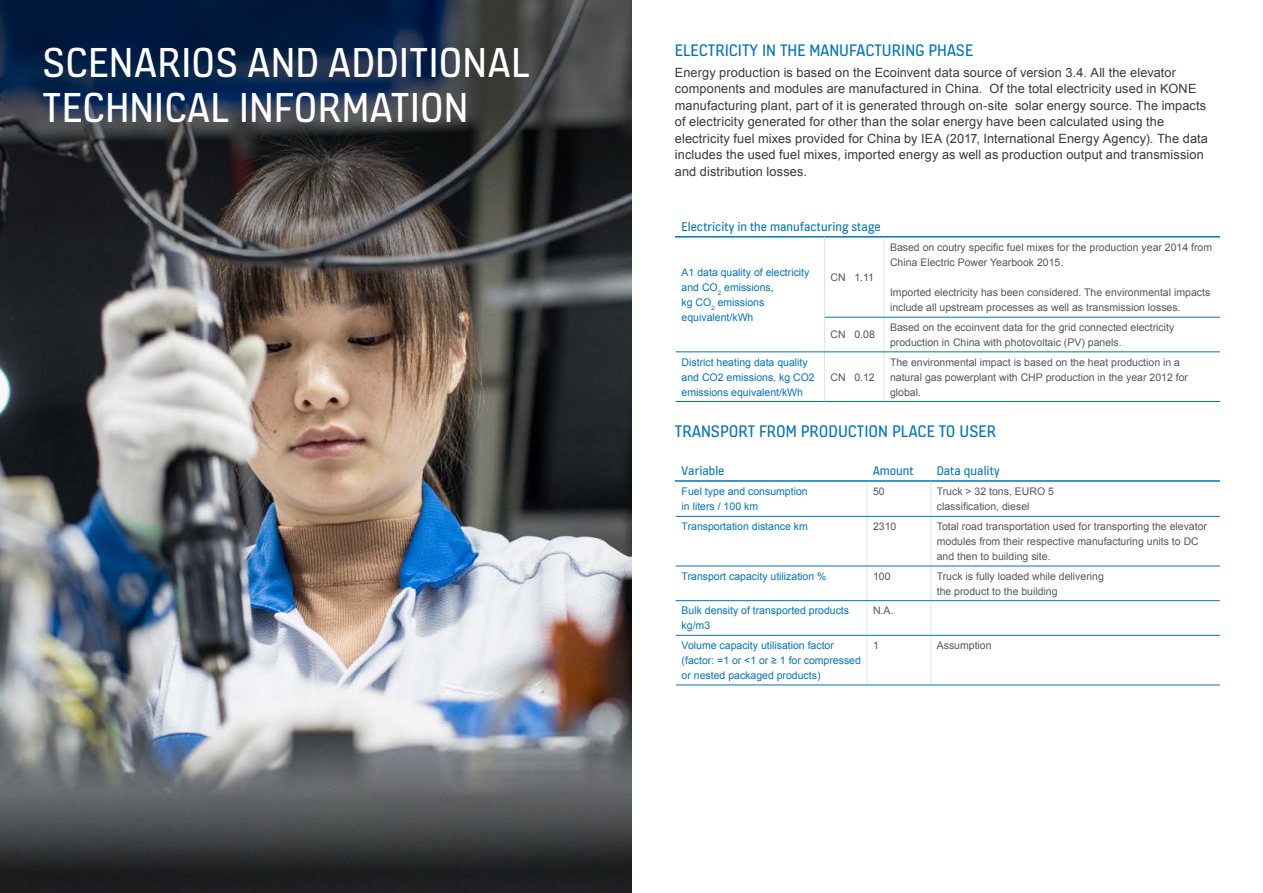
<style>
.page{position:relative;width:1263px;height:893px;background:#fff}
.page>*{position:absolute;margin:0;border:0;box-sizing:border-box;transform-origin:0 0}
.t1{font:45px/45px "KONE Information v 13";letter-spacing:.005em;color:#fff}
.t2{font:18px "KONE Information v 13";color:#0075be}
.t3{font:13.5px "KONE Information v 13";color:#0075be}
.t4{font:12.75px/16.5px "Arial";letter-spacing:.01em;color:#393939}
.t5{font:10.5px/15px "Arial";color:#575757}
.t6{font:10.5px/15px "Arial";color:#0075be}
</style>
<div class="page">
<img style="left:0;top:305px;width:631px;height:588px">
<svg style="left:0;top:0;width:631px;height:305px;background:#323842"></svg>
<hr style="left:675px;top:236px;width:149px;height:2px;background:#0075be">
<hr style="left:824px;top:236px;width:60px;height:2px;background:#0075be">
<hr style="left:884px;top:236px;width:336px;height:2px;background:#0075be">
<hr style="left:824px;top:238px;width:1px;height:79px;background:#dae5f6">
<hr style="left:884px;top:238px;width:1px;height:79px;background:#dae5f6">
<hr style="left:824px;top:317px;width:1px;height:35px;background:#dae5f6">
<hr style="left:884px;top:317px;width:1px;height:35px;background:#dae5f6">
<hr style="left:824px;top:352px;width:1px;height:49px;background:#dae5f6">
<hr style="left:884px;top:352px;width:1px;height:49px;background:#dae5f6">
<hr style="left:825px;top:317px;width:59px;height:1px;background:#0075be">
<hr style="left:884px;top:317px;width:336px;height:1px;background:#0075be">
<hr style="left:676px;top:352px;width:148px;height:1px;background:#0075be">
<hr style="left:824px;top:352px;width:60px;height:1px;background:#0075be">
<hr style="left:884px;top:352px;width:336px;height:1px;background:#0075be">
<hr style="left:676px;top:401px;width:148px;height:1px;background:#0075be">
<hr style="left:824px;top:401px;width:60px;height:1px;background:#0075be">
<hr style="left:884px;top:401px;width:336px;height:1px;background:#0075be">
<hr style="left:675px;top:480px;width:192px;height:2px;background:#0075be">
<hr style="left:867px;top:480px;width:64px;height:2px;background:#0075be">
<hr style="left:931px;top:480px;width:289px;height:2px;background:#0075be">
<hr style="left:867px;top:482px;width:1px;height:34px;background:#dae5f6">
<hr style="left:930px;top:482px;width:1px;height:34px;background:#dae5f6">
<hr style="left:867px;top:517px;width:1px;height:49px;background:#dae5f6">
<hr style="left:930px;top:517px;width:1px;height:49px;background:#dae5f6">
<hr style="left:867px;top:566px;width:1px;height:34px;background:#dae5f6">
<hr style="left:930px;top:566px;width:1px;height:34px;background:#dae5f6">
<hr style="left:867px;top:601px;width:1px;height:34px;background:#dae5f6">
<hr style="left:930px;top:601px;width:1px;height:34px;background:#dae5f6">
<hr style="left:867px;top:635px;width:1px;height:50px;background:#dae5f6">
<hr style="left:930px;top:635px;width:1px;height:50px;background:#dae5f6">
<hr style="left:676px;top:516px;width:191px;height:1px;background:#0075be">
<hr style="left:867px;top:516px;width:64px;height:1px;background:#0075be">
<hr style="left:931px;top:516px;width:289px;height:1px;background:#0075be">
<hr style="left:676px;top:566px;width:191px;height:1px;background:#0075be">
<hr style="left:867px;top:566px;width:64px;height:1px;background:#0075be">
<hr style="left:931px;top:566px;width:289px;height:1px;background:#0075be">
<hr style="left:676px;top:600px;width:191px;height:1px;background:#0075be">
<hr style="left:867px;top:600px;width:64px;height:1px;background:#0075be">
<hr style="left:931px;top:600px;width:289px;height:1px;background:#0075be">
<hr style="left:676px;top:635px;width:191px;height:1px;background:#0075be">
<hr style="left:867px;top:635px;width:64px;height:1px;background:#0075be">
<hr style="left:931px;top:635px;width:289px;height:1px;background:#0075be">
<hr style="left:676px;top:685px;width:191px;height:1px;background:#0075be">
<hr style="left:867px;top:685px;width:64px;height:1px;background:#0075be">
<hr style="left:931px;top:685px;width:289px;height:1px;background:#0075be">
<h1 class="t1" style="left:43px;top:38px;width:489px">SCENARIOS AND ADDITIONAL<br>TECHNICAL INFORMATION</h1>
<h2 class="t2" style="left:675px;top:38px;width:300px">ELECTRICITY IN THE MANUFACTURING PHASE</h2>
<p class="t4" style="left:675px;top:64px;width:535px">Energy production is based on the Ecoinvent data source of version 3.4. All the elevator components and modules are manufactured in China. Of the total electricity used in KONE manufacturing plant, part of it is generated through on-site solar energy source. The impacts of electricity generated for other than the solar energy have been calculated using the electricity fuel mixes provided for China by IEA (2017, International Energy Agency). The data includes the used fuel mixes, imported energy as well as production output and transmission and distribution losses.</p>
<p class="t3" style="left:682px;top:217px;width:201px">Electricity in the manufacturing stage</p>
<p class="t6" style="left:682px;top:265px;width:129px">A1 data quality of electricity and CO<sub>2</sub> emissions,<br>kg CO<sub>2</sub> emissions equivalent/kWh</p>
<p class="t5" style="left:830px;top:270px;width:45px">CN 1.11</p>
<p class="t5" style="left:890px;top:240px;width:324px">Based on coutry specific fuel mixes for the production year 2014 from<br>China Electric Power Yearbook 2015.</p>
<p class="t5" style="left:890px;top:285px;width:322px">Imported electricity has been considered. The environmental impacts include all upstream processes as well as transmission losses.</p>
<p class="t5" style="left:830px;top:327px;width:46px">CN 0.08</p>
<p class="t5" style="left:890px;top:320px;width:286px">Based on the ecoinvent data for the grid connected electricity production in China with photovoltaic (PV) panels.</p>
<p class="t6" style="left:682px;top:354px;width:135px">District heating data quality and CO2 emissions, kg CO2 emissions equivalent/kWh</p>
<p class="t5" style="left:830px;top:369px;width:46px">CN 0.12</p>
<p class="t5" style="left:890px;top:354px;width:300px">The environmental impact is based on the heat production in a natural gas powerplant with CHP production in the year 2012 for global.</p>
<h2 class="t2" style="left:675px;top:419px;width:323px">TRANSPORT FROM PRODUCTION PLACE TO USER</h2>
<p class="t3" style="left:682px;top:462px;width:44px">Variable</p>
<p class="t3" style="left:873px;top:462px;width:42px">Amount</p>
<p class="t3" style="left:937px;top:462px;width:64px">Data quality</p>
<p class="t6" style="left:682px;top:484px;width:128px">Fuel type and consumption in liters / 100 km</p>
<p class="t5" style="left:873px;top:484px;width:13px">50</p>
<p class="t5" style="left:937px;top:484px;width:119px">Truck &gt; 32 tons, EURO 5 classification, diesel</p>
<p class="t6" style="left:682px;top:519px;width:128px">Transportation distance km</p>
<p class="t5" style="left:873px;top:519px;width:25px">2310</p>
<p class="t5" style="left:937px;top:519px;width:272px">Total road transportation used for transporting the elevator modules from their respective manufacturing units to DC and then to building site.</p>
<p class="t6" style="left:682px;top:569px;width:146px">Transport capacity utilization %</p>
<p class="t5" style="left:873px;top:569px;width:19px">100</p>
<p class="t5" style="left:937px;top:569px;width:169px">Truck is fully loaded while delivering the product to the building</p>
<p class="t6" style="left:682px;top:603px;width:169px">Bulk density of transported products kg/m3</p>
<p class="t5" style="left:873px;top:603px;width:22px">N.A.</p>
<p class="t6" style="left:682px;top:638px;width:181px">Volume capacity utilisation factor (factor: =1 or &lt;1 or ≥ 1 for compressed or nested packaged products)</p>
<p class="t5" style="left:873px;top:638px;width:7px">1</p>
<p class="t5" style="left:937px;top:638px;width:56px">Assumption</p>
</div>
